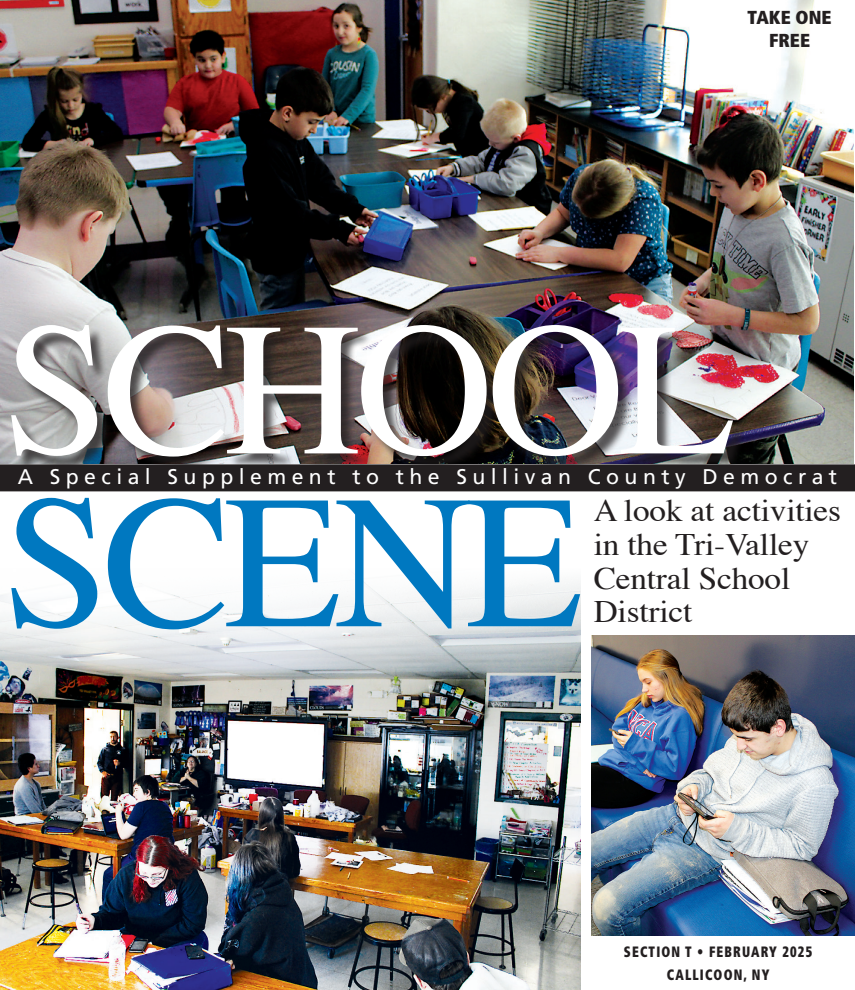
<style>
.page{position:relative;width:855px;height:990px;background:#fff}
.page>*{position:absolute;margin:0;border:0;box-sizing:border-box;transform-origin:0 0}
.t1{font:190px "Times";letter-spacing:-.035em;color:#fff}
.t2{font:190px "Times";letter-spacing:-.035em;color:#0078c0}
.t3{font:31.25px/33.8px "Times";letter-spacing:-.005em;color:#231f20;scale:1.06 1}
.t4{font:21.25px "Frutiger";letter-spacing:.255em;color:#fff}
.t5{font:900 condensed 18.75px "Frutiger";letter-spacing:-.005em;color:#231f20}
.t6{font:900 condensed 15px/22.5px "Frutiger";letter-spacing:.09em;color:#231f20;text-align:center;scale:.84 1}
</style>
<div class="page">
<img style="left:0;top:655px;width:581px;height:335px">
<img style="left:0;top:0;width:854px;height:464px">
<img style="left:591px;top:635px;width:264px;height:301px">
<div style="left:14px;top:327px;width:734px;height:145px;background:#231f20;opacity:.75"></div>
<svg style="left:0;top:575px;width:581px;height:80px;fill:#f3f4f5"></svg>
<div style="left:1px;top:465px;width:853px;height:26px;background:#231f20"></div>
<div style="left:0;top:464px;width:855px;height:27px;border:1px solid #231f20"></div>
<p class="t5" style="left:747px;top:6px;width:86px">TAKE ONE</p>
<p class="t5" style="left:769px;top:29px;width:43px">FREE</p>
<p class="t1" style="left:3px;top:212px;width:734px">SCHOOL</p>
<p class="t4" style="left:18px;top:464px;width:821px">A Special Supplement to the Sullivan County Democrat</p>
<p class="t2" style="left:3px;top:385px;width:581px">SCENE</p>
<p class="t3" style="left:594px;top:491px;width:235px">A look at activities in the Tri-Valley<br>Central School<br>District</p>
<p class="t6" style="left:624px;top:941px;width:226px">SECTION T • FEBRUARY 2025<br>CALLICOON, NY</p>
</div>
